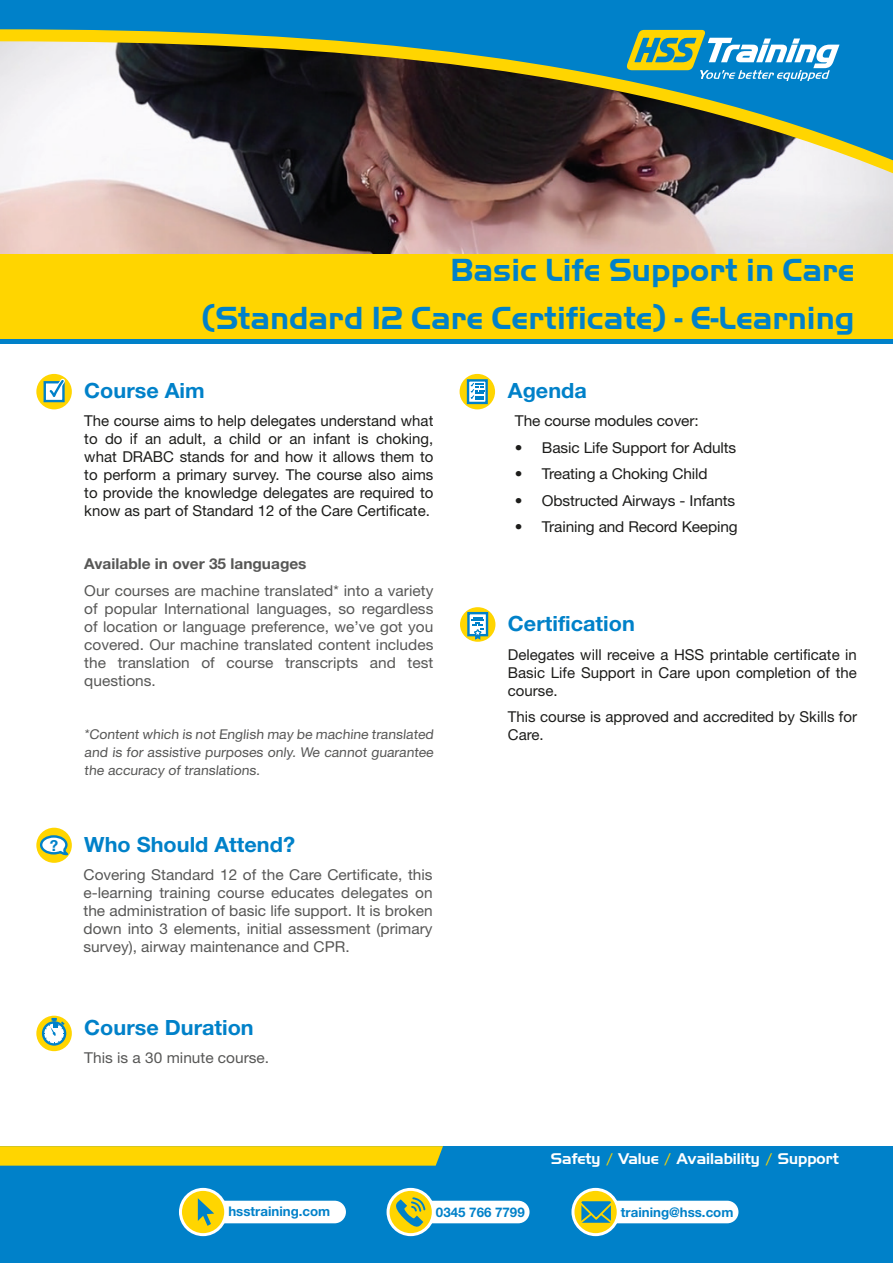
<style>
.page{position:relative;width:893px;height:1263px;background:#fff}
.page>*{position:absolute;margin:0;border:0;box-sizing:border-box;transform-origin:0 0}
.t1{font:700 33px "Handel Got D";color:#0081c9}
.t2{font:700 21px "Helvetica Neue";color:#0081c9}
.t3{font:700 15.15px "Helvetica Neue";color:#0081c9}
.t4{font:15px/18px "Helvetica Neue";color:#1d1d1b;text-align:justify}
.t5{font:15px/18px "Helvetica Neue";color:#575756;text-align:justify}
.t6{font:15px "Handel Gothic BT";color:#fff}
.t7{font:700 15px "Helvetica Neue";color:#575756}
.t8{font:13.5px/18px "Helvetica Neue";color:#575756;text-align:justify}
.t9{font:700 13.35px "Helvetica Neue";color:#0081c9}
.s1{color:#ffd500}
</style>
<div class="page">
<img style="left:0;top:185px;width:893px;height:69px">
<div style="left:0;top:1146px;width:893px;height:117px;background:#0081c9"></div>
<div style="left:0;top:0;width:893px;height:23px;background:#0081c9"></div>
<svg style="left:0;top:23px;width:893px;height:162px"></svg>
<svg style="left:626px;top:30px;width:213px;height:51px;background:#5ba7b3"></svg>
<div style="left:0;top:254px;width:893px;height:86px;background:#ffd500"></div>
<div style="left:411px;top:1201px;width:118px;height:22px;background:#fff;border-radius:11px"></div>
<div style="left:204px;top:1201px;width:142px;height:22px;background:#fff;border-radius:11px"></div>
<svg style="left:180px;top:1189px;width:46px;height:45px"></svg>
<div style="left:179px;top:1188px;width:48px;height:48px;border:3px solid #fff;border-radius:50%"></div>
<svg style="left:198px;top:1198px;width:16px;height:28px"></svg>
<svg style="left:388px;top:1189px;width:45px;height:45px"></svg>
<div style="left:387px;top:1188px;width:48px;height:48px;border:3px solid #fff;border-radius:50%"></div>
<svg style="left:390px;top:1196px;width:36px;height:36px"></svg>
<hr style="left:0;top:340px;width:893px;height:4px;background:#0081c9">
<svg style="left:460px;top:374px;width:35px;height:35px"></svg>
<div style="left:467px;top:379px;width:21px;height:25px;background:#fff;border:2px solid #0081c9"></div>
<svg style="left:470px;top:383px;width:14px;height:17px"></svg>
<svg style="left:36px;top:374px;width:36px;height:35px"></svg>
<svg style="left:44px;top:375px;width:25px;height:33px"></svg>
<div style="left:596px;top:1201px;width:142px;height:22px;background:#fff;border-radius:11px"></div>
<svg style="left:573px;top:1189px;width:45px;height:45px"></svg>
<div style="left:571px;top:1188px;width:49px;height:48px;border:3px solid #fff;border-radius:50%"></div>
<svg style="left:578px;top:1201px;width:36px;height:23px"></svg>
<div style="left:0;top:1146px;width:443px;height:19px;background:#ffd500"></div>
<div style="left:36px;top:1016px;width:36px;height:35px;background:#ffd500;border-radius:50%"></div>
<div style="left:42px;top:1021px;width:24px;height:25px;border:2px solid #0081c9;border-radius:50%"></div>
<svg style="left:43px;top:1018px;width:22px;height:26px"></svg>
<div style="left:36px;top:828px;width:36px;height:35px;background:#ffd500;border-radius:50%"></div>
<svg style="left:39px;top:834px;width:33px;height:22px"></svg>
<div style="left:460px;top:607px;width:35px;height:35px;background:#ffd500;border-radius:50%"></div>
<svg style="left:466px;top:611px;width:23px;height:30px"></svg>
<p class="t1" style="left:451px;top:251px;width:405px">Basic Life Support in Care</p>
<p class="t1" style="left:201px;top:299px;width:655px">(Standard 12 Care Certificate) - E-Learning</p>
<p class="t2" style="left:84px;top:378px;width:122px">Course Aim</p>
<p class="t4" style="left:84px;top:412px;width:351px">The course aims to help delegates understand what to do if an adult, a child or an infant is choking, what DRABC stands for and how it allows them to to perform a primary survey. The course also aims to provide the knowledge delegates are required to know as part of Standard 12 of the Care Certificate.</p>
<p class="t7" style="left:84px;top:555px;width:224px">Available in over 35 languages</p>
<p class="t5" style="left:84px;top:581px;width:351px">Our courses are machine translated* into a variety of popular International languages, so regardless of location or language preference, we’ve got you covered. Our machine translated content includes the translation of course transcripts and test questions.</p>
<p class="t8" style="left:84px;top:725px;width:352px">*Content which is not English may be machine translated and is for assistive purposes only. We cannot guarantee the accuracy of translations.</p>
<p class="t3" style="left:50px;top:836px;width:10px">?</p>
<p class="t2" style="left:84px;top:831px;width:212px">Who Should Attend?</p>
<p class="t5" style="left:84px;top:866px;width:351px">Covering Standard 12 of the Care Certificate, this e-learning training course educates delegates on the administration of basic life support. It is broken down into 3 elements, initial assessment (primary survey), airway maintenance and CPR.</p>
<p class="t2" style="left:84px;top:1015px;width:171px">Course Duration</p>
<p class="t5" style="left:84px;top:1049px;width:186px">This is a 30 minute course.</p>
<p class="t2" style="left:508px;top:378px;width:80px">Agenda</p>
<p class="t4" style="left:515px;top:412px;width:185px">The course modules cover:</p>
<p class="t4" style="left:515px;top:438px;width:223px">• Basic Life Support for Adults</p>
<p class="t4" style="left:515px;top:465px;width:194px">• Treating a Choking Child</p>
<p class="t4" style="left:515px;top:491px;width:222px">• Obstructed Airways - Infants</p>
<p class="t4" style="left:515px;top:518px;width:224px">• Training and Record Keeping</p>
<p class="t2" style="left:508px;top:611px;width:128px">Certification</p>
<p class="t4" style="left:508px;top:645px;width:351px">Delegates will receive a HSS printable certificate in Basic Life Support in Care upon completion of the course.</p>
<p class="t4" style="left:508px;top:708px;width:351px">This course is approved and accredited by Skills for<br>Care.</p>
<p class="t6" style="left:551px;top:1149px;width:290px">Safety <span class="s1">/</span> Value <span class="s1">/</span> Availability <span class="s1">/</span> Support</p>
<p class="t9" style="left:228px;top:1203px;width:103px">hsstraining.com</p>
<p class="t9" style="left:436px;top:1204px;width:90px">0345 766 7799</p>
<p class="t9" style="left:621px;top:1204px;width:114px">training@hss.com</p>
</div>
